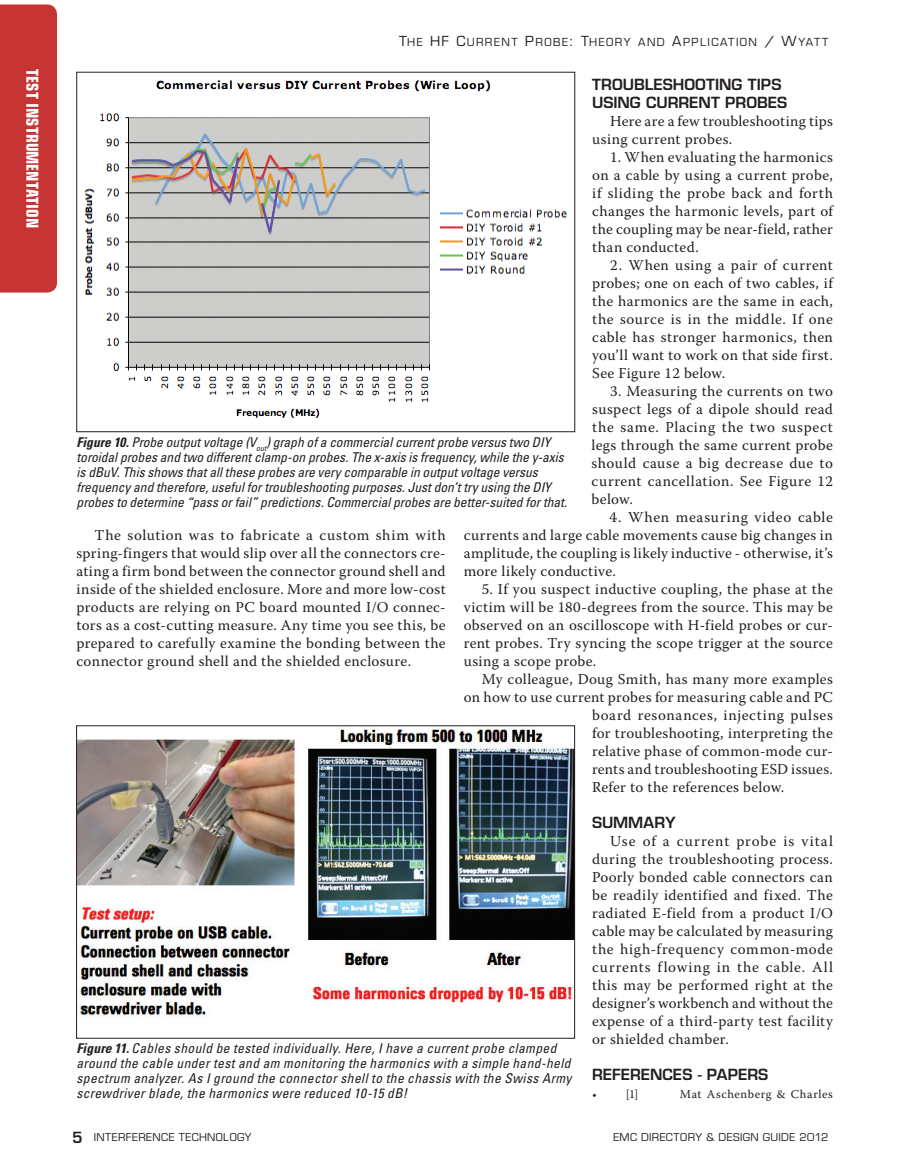
<style>
.page{position:relative;width:905px;height:1175px;background:#fff}
.page>*{position:absolute;margin:0;border:0;box-sizing:border-box;transform-origin:0 0}
.t1{font:700 condensed 16.5px "Eurostile LT Std";color:#fff}
.t2{font:15px/18px "Warnock Pro";letter-spacing:.02em;color:#231f20;text-align:justify}
.t3{font:600 15px/18px "Eurostile LT Std";color:#231f20}
.t4{font:15px "Warnock Pro";letter-spacing:.05em;color:#231f20}
.t5{font:italic condensed 13.5px/15px "Univers LT Std";letter-spacing:.005em;color:#231f20}
.t6{font:italic condensed 13.5px/15px "Univers LT Std";letter-spacing:.03em;color:#231f20}
.t7{font:12px "Warnock Pro";letter-spacing:.05em;color:#231f20}
.t8{font:10.8px "Eurostile LT Std SC800";letter-spacing:.13em;color:#231f20}
.t9{font:10.5px "Eurostile LT Std";letter-spacing:.035em;color:#231f20}
.s1{font-size:13.5px}
.s2{font-weight:700}
.s3{font-weight:600;font-size:15px}
</style>
<div class="page">
<div style="left:0;top:5px;width:57px;height:287px;background:#c63433"></div>
<img style="left:78px;top:727px;width:494px;height:290px">
<div style="left:76px;top:725px;width:498px;height:313px;border:1px solid #231f20"></div>
<img style="left:84px;top:80px;width:483px;height:338px">
<p class="t1" style="left:43px;top:69px;width:161px;rotate:90deg">TEST Instrumentation</p>
<p class="t8" style="left:399px;top:36px;width:423px"><span class="s1">T</span>HE <span class="s1">HF C</span>URRENT <span class="s1">P</span>ROBE<span class="s1">: T</span>HEORY AND <span class="s1">A</span>PPLICATION <span class="s1">/ W</span>YATT</p>
<p class="t3" style="left:592px;top:75px;width:196px">TROUBLESHOOTING TIPS<br>USING CURRENT PROBES</p>
<p class="t2" style="left:592px;top:112px;width:242px;text-indent:18px">Here are a few troubleshooting tips using current probes.</p>
<p class="t2" style="left:592px;top:148px;width:242px;text-indent:18px">1. When evaluating the harmonics on a cable by using a current probe, if sliding the probe back and forth changes the harmonic levels, part of the coupling may be near-field, rather than conducted.</p>
<p class="t2" style="left:592px;top:256px;width:242px;text-indent:18px">2. When using a pair of current probes; one on each of two cables, if the harmonics are the same in each, the source is in the middle. If one cable has stronger harmonics, then you’ll want to work on that side first.<br>See Figure 12 below.</p>
<p class="t2" style="left:591px;top:382px;width:243px;text-indent:19px">3. Measuring the currents on two suspect legs of a dipole should read the same. Placing the two suspect legs through the same current probe should cause a big decrease due to current cancellation. See Figure 12 below.</p>
<p class="t2" style="left:464px;top:508px;width:371px;text-indent:146px">4. When measuring video cable currents and large cable movements cause big changes in amplitude, the coupling is likely inductive - otherwise, it’s more likely conductive.</p>
<p class="t2" style="left:464px;top:580px;width:371px;text-indent:18px">5. If you suspect inductive coupling, the phase at the victim will be 180-degrees from the source. This may be observed on an oscilloscope with H-field probes or cur&shy;rent probes. Try syncing the scope trigger at the source using a scope probe.</p>
<p class="t2" style="left:482px;top:670px;width:352px">My colleague, Doug Smith, has many more examples</p>
<p class="t2" style="left:464px;top:688px;width:370px">on how to use current probes for measuring cable and PC</p>
<p class="t4" style="left:592px;top:706px;width:242px">board resonances, injecting pulses</p>
<p class="t2" style="left:592px;top:724px;width:242px">for troubleshooting, interpreting the</p>
<p class="t2" style="left:592px;top:742px;width:242px">relative phase of common-mode cur-</p>
<p class="t2" style="left:592px;top:760px;width:242px">rents and troubleshooting ESD issues.</p>
<p class="t2" style="left:592px;top:778px;width:194px">Refer to the references below.</p>
<p class="t3" style="left:592px;top:813px;width:85px">SUMMARY</p>
<p class="t2" style="left:592px;top:832px;width:242px;text-indent:18px">Use of a current probe is vital during the troubleshooting process.<br>Poorly bonded cable connectors can be readily identified and fixed. The radiated E-field from a product I/O cable may be calculated by measuring the high-frequency common-mode currents flowing in the cable. All this may be performed right at the designer’s workbench and without the expense of a third-party test facility or shielded chamber.</p>
<p class="t3" style="left:592px;top:1065px;width:178px">REFERENCES - PAPERS</p>
<p class="t7" style="left:592px;top:1087px;width:6px">•</p>
<p class="t7" style="left:626px;top:1087px;width:14px">[1]</p>
<p class="t7" style="left:680px;top:1087px;width:154px">Mat Aschenberg &amp; Charles</p>
<p class="t5" style="left:76px;top:434px;width:492px"><span class="s2">Figure 10.</span> Probe output voltage (V<sub>out</sub>) graph of a commercial current probe versus two DIY toroidal probes and two different clamp-on probes. The x-axis is frequency, while the y-axis is dBuV. This shows that all these probes are very comparable in output voltage versus frequency and therefore, useful for troubleshooting purposes. Just don’t try using the DIY probes to determine “pass or fail” predictions. Commercial probes are better-suited for that.</p>
<p class="t2" style="left:76px;top:526px;width:371px;text-indent:18px">The solution was to fabricate a custom shim with spring-fingers that would slip over all the connectors cre&shy;ating a firm bond between the connector ground shell and inside of the shielded enclosure. More and more low-cost products are relying on PC board mounted I/O connec&shy;tors as a cost-cutting measure. Any time you see this, be prepared to carefully examine the bonding between the connector ground shell and the shielded enclosure.</p>
<p class="t6" style="left:76px;top:1041px;width:496px"><span class="s2">Figure 11.</span> Cables should be tested individually. Here, I have a current probe clamped around the cable under test and am monitoring the harmonics with a simple hand-held spectrum analyzer. As I ground the connector shell to the chassis with the Swiss Army screwdriver blade, the harmonics were reduced 10-15 dB!</p>
<p class="t9" style="left:72px;top:1131px;width:181px"><span class="s3">5</span> INTERFERENCE TECHNOLOGY</p>
<p class="t9" style="left:613px;top:1131px;width:216px">EMC DIRECTORY &amp; DESIGN GUIDE 2012</p>
</div>
